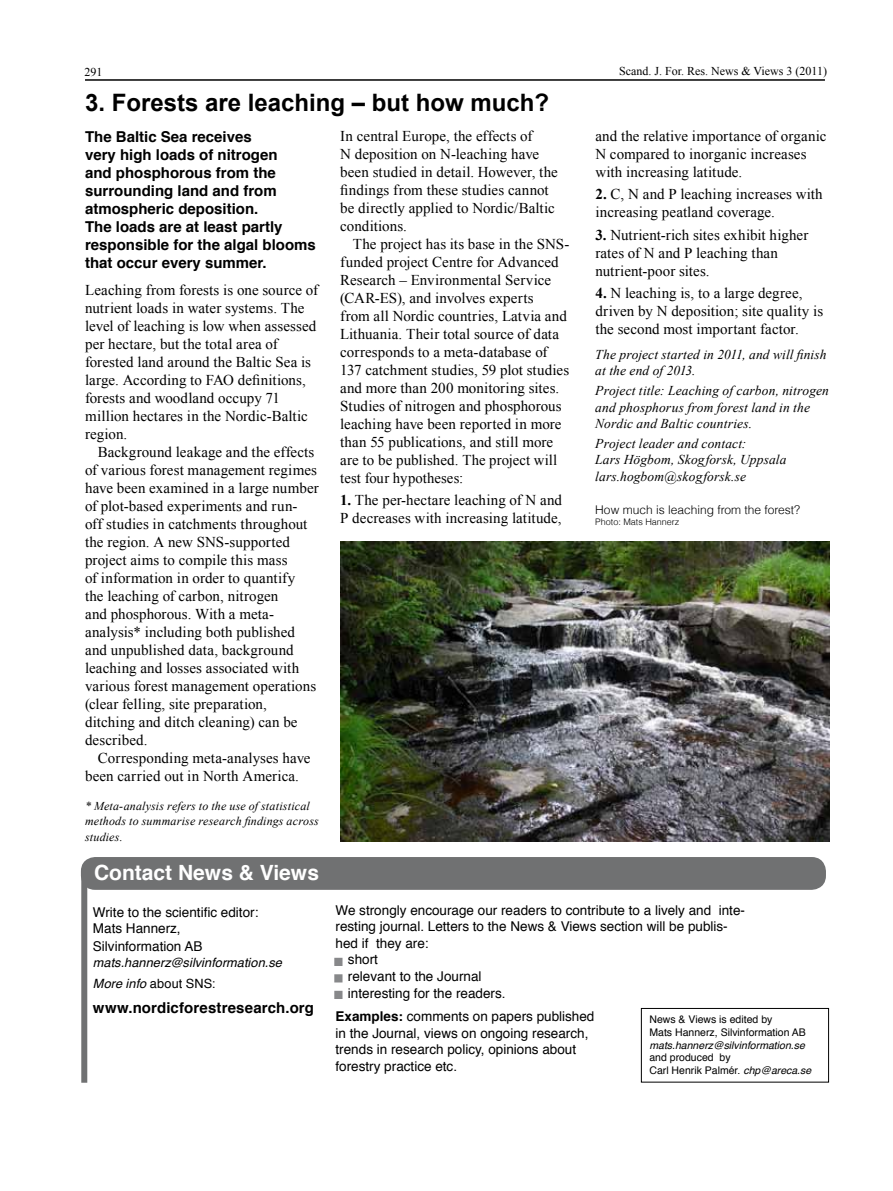
<style>
.page{position:relative;width:893px;height:1191px;background:#fff}
.page>*{position:absolute;margin:0;border:0;box-sizing:border-box;transform-origin:0 0}
.t1{font:700 24px "Arial";color:#000}
.t2{font:700 21px "Helvetica";color:#fff}
.t3{font:15px/18px "Times New Roman";letter-spacing:.005em;color:#000}
.t4{font:700 15px/18px "Helvetica";color:#000}
.t5{font:13.5px/16.5px "Helvetica";color:#000}
.t6{font:italic 13.5px/16.2px "Times New Roman";letter-spacing:.01em;color:#000}
.t7{font:italic 12.75px/21.6px "Helvetica";letter-spacing:.005em;color:#000}
.t8{font:italic 12px/14.4px "Times New Roman";letter-spacing:.015em;color:#000}
.t9{font:12px "Times New Roman";color:#000}
.t10{font:300 12px "Helvetica";color:#000}
.t11{font:10.5px/12.6px "Helvetica";color:#000}
.t12{font:italic 10.5px "Helvetica";color:#000}
.t13{font:300 9px "Helvetica";color:#000}
.s1{font-weight:700}
.s2{font-style:normal}
.s3{color:#87888a}
.s4{font-style:italic}
</style>
<div class="page">
<hr style="left:85px;top:79px;width:740px;height:2px;background:#000">
<div style="left:82px;top:857px;width:743px;height:32px;background:#707172;border-radius:14px"></div>
<div style="left:81px;top:857px;width:745px;height:33px;border:2px solid #707172;border-radius:14px"></div>
<div style="left:81px;top:872px;width:6px;height:210px;background:#707172"></div>
<div style="left:334px;top:957px;width:8px;height:9px;border:3px solid #87888a"></div>
<div style="left:334px;top:974px;width:8px;height:8px;border:3px solid #87888a"></div>
<div style="left:334px;top:990px;width:8px;height:9px;border:3px solid #87888a"></div>
<div style="left:641px;top:1008px;width:188px;height:74px;border:1px solid #000"></div>
<img style="left:340px;top:542px;width:489px;height:299px">
<p class="t9" style="left:85px;top:63px;width:19px">588</p>
<p class="t9" style="left:619px;top:63px;width:209px">Scand. J. For. Res. News &amp; Views 3 (2011)</p>
<p class="t9" style="left:85px;top:64px;width:19px">291</p>
<h1 class="t1" style="left:85px;top:87px;width:466px">3. Forests are leaching – but how much?</h1>
<p class="t3" style="left:340px;top:126px;width:219px">In central Europe, the effects of<br>N deposition on N-leaching have been studied in detail. However, the findings from these studies cannot be directly applied to Nordic/Baltic conditions.</p>
<p class="t3" style="left:340px;top:234px;width:231px;text-indent:13px">The project has its base in the SNS&shy;funded project Centre for Advanced Research – Environmental Service (CAR-ES), and involves experts<br>from all Nordic countries, Latvia and Lithuania. Their total source of data corresponds to a meta-database of 137 catchment studies, 59 plot studies and more than 200 monitoring sites.<br>Studies of nitrogen and phosphorous leaching have been reported in more than 55 publications, and still more are to be published. The project will test four hypotheses:</p>
<p class="t3" style="left:340px;top:491px;width:223px"><span class="s1">1.</span> The per-hectare leaching of N and<br>P decreases with increasing latitude,</p>
<p class="t4" style="left:85px;top:128px;width:232px">The Baltic Sea receives<br>very high loads of nitrogen<br>and phosphorous from the surrounding land and from atmospheric deposition.<br>The loads are at least partly responsible for the algal blooms that occur every summer.</p>
<p class="t3" style="left:85px;top:280px;width:235px">Leaching from forests is one source of nutrient loads in water systems. The level of leaching is low when assessed per hectare, but the total area of forested land around the Baltic Sea is large. According to FAO definitions, forests and woodland occupy 71 million hectares in the Nordic-Baltic region.</p>
<p class="t3" style="left:85px;top:442px;width:235px;text-indent:13px">Background leakage and the effects of various forest management regimes have been examined in a large number of plot-based experiments and run-<br>off studies in catchments throughout the region. A new SNS-supported project aims to compile this mass<br>of information in order to quantify<br>the leaching of carbon, nitrogen<br>and phosphorous. With a meta&shy;analysis* including both published and unpublished data, background leaching and losses associated with various forest management operations (clear felling, site preparation, ditching and ditch cleaning) can be described.</p>
<p class="t3" style="left:85px;top:748px;width:227px;text-indent:13px">Corresponding meta-analyses have been carried out in North America.</p>
<p class="t8" style="left:85px;top:798px;width:235px">* Meta-analysis refers to the use of statistical methods to summarise research findings across</p>
<p class="t8" style="left:85px;top:829px;width:39px">studies.</p>
<p class="t3" style="left:595px;top:127px;width:233px">and the relative importance of organic<br>N compared to inorganic increases with increasing latitude.</p>
<p class="t3" style="left:595px;top:185px;width:229px"><span class="s1">2.</span> C, N and P leaching increases with increasing peatland coverage.</p>
<p class="t3" style="left:595px;top:225px;width:215px"><span class="s1">3.</span> Nutrient-rich sites exhibit higher rates of N and P leaching than nutrient-poor sites.</p>
<p class="t3" style="left:595px;top:284px;width:229px"><span class="s1">4.</span> N leaching is, to a large degree, driven by N deposition; site quality is the second most important factor.</p>
<p class="t6" style="left:595px;top:346px;width:233px">The project started in 2011, and will finish at the end of 2013.</p>
<p class="t6" style="left:595px;top:382px;width:235px">Project title: Leaching of carbon, nitrogen and phosphorus from forest land in the<br>Nordic and Baltic countries.</p>
<p class="t6" style="left:595px;top:435px;width:193px">Project leader and contact:<br>Lars Högbom, Skogforsk, Uppsala lars.hogbom@skogforsk.se</p>
<p class="t10" style="left:595px;top:502px;width:206px">How much is leaching from the forest?</p>
<p class="t13" style="left:595px;top:516px;width:86px">Photo: Mats Hannerz</p>
<h2 class="t2" style="left:94px;top:855px;width:226px">Contact News &amp; Views</h2>
<p class="t5" style="left:93px;top:904px;width:167px">Write to the scientific editor:<br>Mats Hannerz,</p>
<p class="t5" style="left:93px;top:938px;width:111px">Silvinformation AB</p>
<p class="t7" style="left:93px;top:951px;width:191px">mats.hannerz@silvinformation.se<br>More info <span class="s2">about SNS:</span></p>
<p class="t4" style="left:93px;top:998px;width:223px">www.nordicforestresearch.org</p>
<p class="t5" style="left:336px;top:902px;width:411px">We strongly encourage our readers to contribute to a lively and inte&shy;resting journal. Letters to the News &amp; Views section will be publis&shy;hed if they are:</p>
<p class="t5" style="left:336px;top:952px;width:44px"><span class="s3">■</span> short</p>
<p class="t5" style="left:336px;top:968px;width:147px"><span class="s3">■</span> relevant to the Journal</p>
<p class="t5" style="left:336px;top:981px;width:260px;line-height:23.7px"><span class="s3">■</span> interesting for the readers.<br><span class="s1">Examples:</span> comments on papers published</p>
<p class="t5" style="left:336px;top:1025px;width:254px">in the Journal, views on ongoing research, trends in research policy, opinions about forestry practice etc.</p>
<p class="t11" style="left:649px;top:1013px;width:158px">News &amp; Views is edited by<br>Mats Hannerz, Silvinformation AB</p>
<p class="t12" style="left:649px;top:1036px;width:157px">mats.hannerz@silvinformation.se</p>
<p class="t11" style="left:649px;top:1051px;width:163px">and produced by<br>Carl Henrik Palmér. <span class="s4">chp@areca.se</span></p>
</div>
